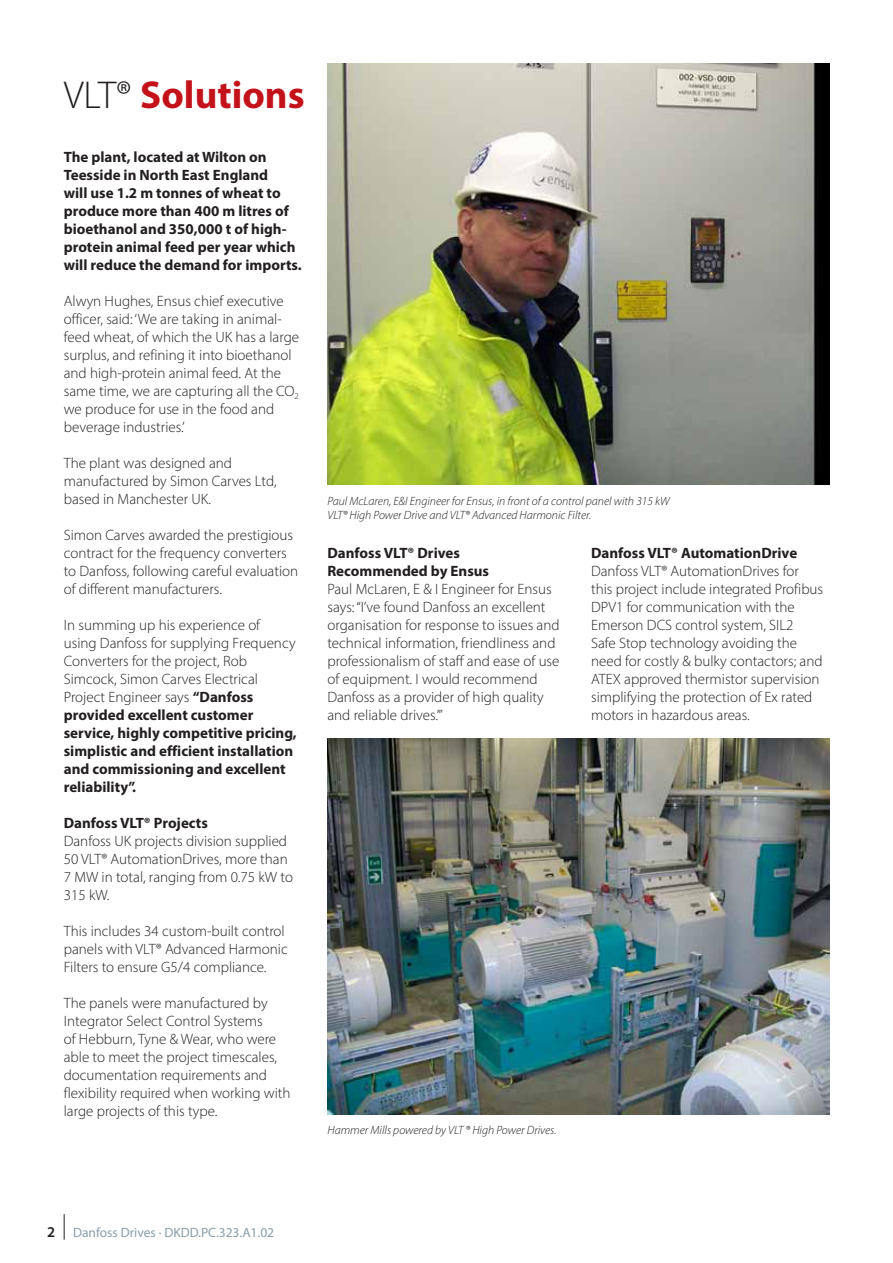
<style>
.page{position:relative;width:893px;height:1263px;background:#fff}
.page>*{position:absolute;margin:0;border:0;box-sizing:border-box;transform-origin:0 0}
.Copy{font:700 39px "Myriad Pro";color:#c4121a}
.Copy-2{font:300 15px/18px "Myriad Pro";color:#231f20}
.Copy-3{font:700 15px/18px "Myriad Pro";color:#231f20}
.t1{font:13.5px "Myriad Pro";color:#8a9eaa}
.t2{font:italic 300 12px/13.5px "Myriad Pro";color:#231f20}
.s1{font-weight:300;color:#231f20}
.s2{font-weight:300}
.s3{font-weight:600;font-size:15px;color:#231f20}
</style>
<div class="page">
<svg style="left:64px;top:1214px;width:1px;height:25px"></svg>
<img style="left:327px;top:64px;width:502px;height:420px">
<img style="left:327px;top:738px;width:502px;height:377px">
<p class="Copy" style="left:64px;top:69px;width:242px"><span class="s1">VLT®</span> Solutions</p>
<p class="Copy-3" style="left:64px;top:147px;width:240px">The plant, located at Wilton on<br>Teesside in North East England<br>will use 1.2 m tonnes of wheat to produce more than 400 m litres of bioethanol and 350,000 t of high&shy;protein animal feed per year which will reduce the demand for imports.</p>
<p class="Copy-2" style="left:64px;top:292px;width:237px">Alwyn Hughes, Ensus chief executive officer, said: ‘We are taking in animal&shy;feed wheat, of which the UK has a large surplus, and refining it into bioethanol and high-protein animal feed. At the same time, we are capturing all the CO<sub>2 </sub>we produce for use in the food and beverage industries.’</p>
<p class="Copy-2" style="left:64px;top:454px;width:214px">The plant was designed and manufactured by Simon Carves Ltd, based in Manchester UK.</p>
<p class="Copy-2" style="left:64px;top:526px;width:236px">Simon Carves awarded the prestigious contract for the frequency converters to Danfoss, following careful evaluation of different manufacturers.</p>
<p class="Copy-3" style="left:64px;top:615px;width:234px"><span class="s2">In summing up his experience of using Danfoss for supplying Frequency<br>Converters for the project, Rob<br>Simcock, Simon Carves Electrical<br>Project Engineer says</span> “Danfoss provided excellent customer service, highly competitive pricing, simplistic and efficient installation and commissioning and excellent reliability”.</p>
<p class="Copy-3" style="left:64px;top:813px;width:146px">Danfoss VLT® Projects</p>
<p class="Copy-2" style="left:64px;top:832px;width:231px">Danfoss UK projects division supplied<br>50 VLT® AutomationDrives, more than<br>7 MW in total, ranging from 0.75 kW to<br>315 kW.</p>
<p class="Copy-2" style="left:64px;top:922px;width:225px">This includes 34 custom-built control panels with VLT® Advanced Harmonic<br>Filters to ensure G5/4 compliance.</p>
<p class="Copy-2" style="left:64px;top:994px;width:228px">The panels were manufactured by Integrator Select Control Systems<br>of Hebburn, Tyne &amp; Wear, who were able to meet the project timescales, documentation requirements and flexibility required when working with large projects of this type.</p>
<p class="t2" style="left:327px;top:494px;width:344px">Paul McLaren, E&amp;I Engineer for Ensus, in front of a control panel with 315 kW<br>VLT® High Power Drive and VLT® Advanced Harmonic Filter.</p>
<p class="Copy-3" style="left:327px;top:543px;width:134px">Danfoss VLT® Drives</p>
<p class="Copy-3" style="left:327px;top:561px;width:163px">Recommended by Ensus</p>
<p class="Copy-2" style="left:327px;top:580px;width:234px">Paul McLaren, E &amp; I Engineer for Ensus says: “I’ve found Danfoss an excellent organisation for response to issues and technical information, friendliness and professionalism of staff and ease of use of equipment. I would recommend Danfoss as a provider of high quality and reliable drives.’”</p>
<p class="Copy-3" style="left:591px;top:543px;width:208px">Danfoss VLT® AutomationDrive</p>
<p class="Copy-2" style="left:591px;top:562px;width:234px">Danfoss VLT® AutomationDrives for this project include integrated Profibus DPV1 for communication with the Emerson DCS control system, SIL2<br>Safe Stop technology avoiding the need for costly &amp; bulky contactors; and ATEX approved thermistor supervision simplifying the protection of Ex rated motors in hazardous areas.</p>
<p class="t2" style="left:327px;top:1123px;width:231px">Hammer Mills powered by VLT ® High Power Drives.</p>
<p class="t1" style="left:47px;top:1224px;width:228px"><span class="s3">2</span> Danfoss Drives · DKDD.PC.323.A1.02</p>
</div>
